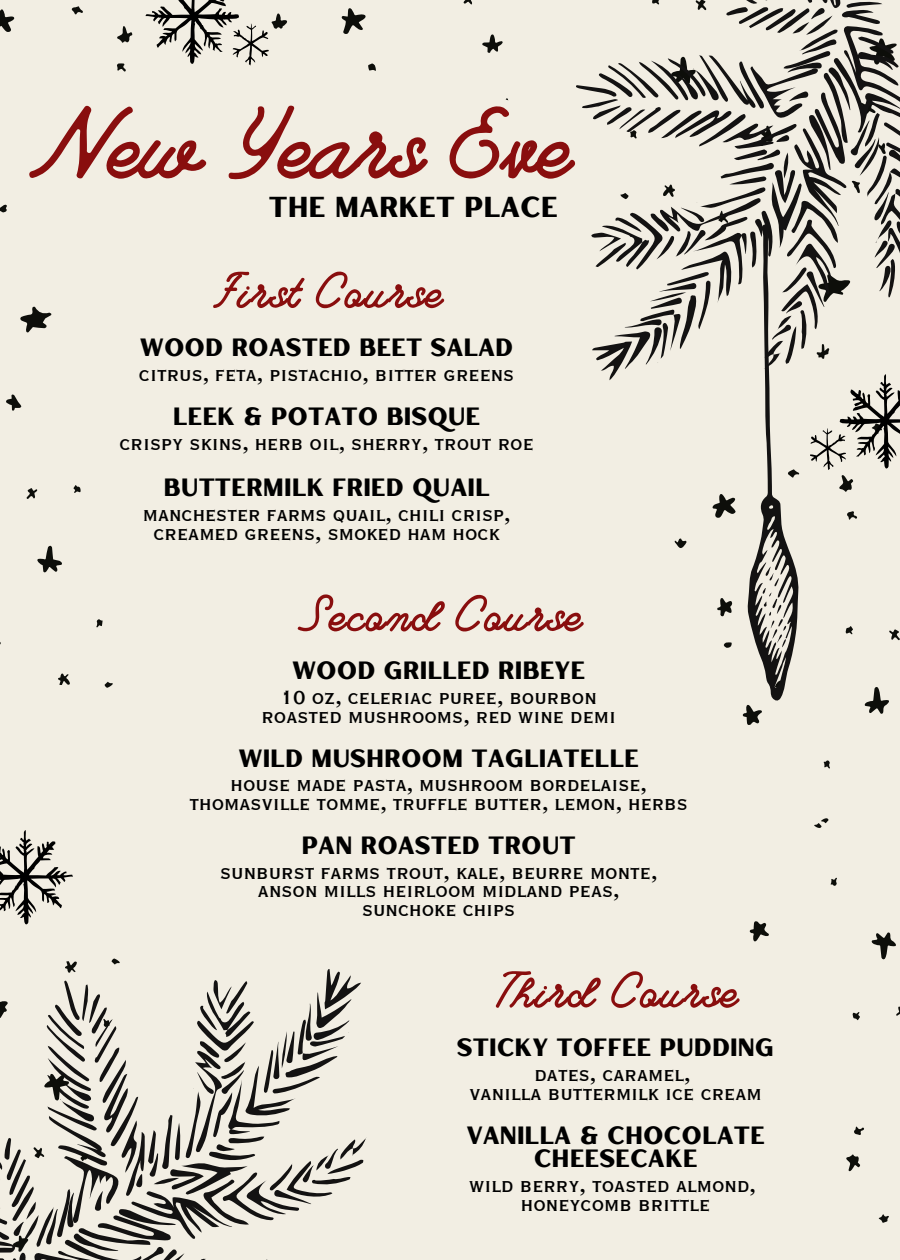
<style>
.page{position:relative;width:900px;height:1260px;background:#f2eee3}
.page>*{position:absolute;margin:0;border:0;box-sizing:border-box;transform-origin:0 0}
.t1{font:106.25px "Campground";color:#890e0e}
.t2{font:54px "Campground";letter-spacing:.03em;color:#890e0e}
.t3{font:28.75px "Hertical Sans";color:#000}
.t4{font:25px/18.8px "Copperplate Gothic LT Pro 30 BC";color:#000;text-align:center}
.t5{font:25px/22.5px "Hertical Sans";color:#000;text-align:center}
</style>
<div class="page">
<svg style="left:0;top:960px;width:367px;height:300px"></svg>
<svg style="left:0;top:830px;width:73px;height:94px"></svg>
<svg style="left:464px;top:0;width:8px;height:5px"></svg>
<svg style="left:72px;top:6px;width:11px;height:8px"></svg>
<svg style="left:342px;top:8px;width:24px;height:26px"></svg>
<svg style="left:0;top:9px;width:14px;height:23px"></svg>
<svg style="left:117px;top:26px;width:15px;height:17px"></svg>
<svg style="left:482px;top:34px;width:21px;height:19px"></svg>
<svg style="left:117px;top:63px;width:9px;height:9px"></svg>
<svg style="left:368px;top:63px;width:8px;height:8px"></svg>
<svg style="left:0;top:208px;width:7px;height:4px"></svg>
<svg style="left:20px;top:307px;width:31px;height:25px"></svg>
<svg style="left:6px;top:394px;width:15px;height:17px"></svg>
<svg style="left:73px;top:485px;width:8px;height:8px"></svg>
<svg style="left:26px;top:488px;width:11px;height:11px"></svg>
<svg style="left:713px;top:494px;width:23px;height:24px"></svg>
<svg style="left:847px;top:511px;width:10px;height:9px"></svg>
<svg style="left:675px;top:538px;width:12px;height:10px"></svg>
<svg style="left:37px;top:546px;width:25px;height:26px"></svg>
<svg style="left:717px;top:598px;width:15px;height:18px"></svg>
<svg style="left:96px;top:619px;width:7px;height:8px"></svg>
<svg style="left:845px;top:626px;width:8px;height:8px"></svg>
<svg style="left:889px;top:629px;width:10px;height:11px"></svg>
<svg style="left:724px;top:642px;width:8px;height:6px"></svg>
<svg style="left:58px;top:674px;width:12px;height:11px"></svg>
<svg style="left:105px;top:682px;width:8px;height:6px"></svg>
<svg style="left:865px;top:687px;width:24px;height:27px"></svg>
<svg style="left:824px;top:760px;width:6px;height:9px"></svg>
<svg style="left:743px;top:407px;width:56px;height:318px"></svg>
<svg style="left:576px;top:0;width:324px;height:407px"></svg>
<svg style="left:146px;top:0;width:141px;height:65px"></svg>
<svg style="left:810px;top:374px;width:90px;height:118px"></svg>
<svg style="left:11px;top:1236px;width:17px;height:16px"></svg>
<svg style="left:879px;top:1214px;width:10px;height:9px"></svg>
<svg style="left:846px;top:1155px;width:14px;height:16px"></svg>
<svg style="left:80px;top:1153px;width:8px;height:8px"></svg>
<svg style="left:33px;top:1147px;width:11px;height:11px"></svg>
<svg style="left:854px;top:1127px;width:10px;height:8px"></svg>
<svg style="left:44px;top:1074px;width:25px;height:27px"></svg>
<svg style="left:103px;top:1019px;width:7px;height:8px"></svg>
<svg style="left:852px;top:1012px;width:8px;height:8px"></svg>
<svg style="left:0;top:998px;width:8px;height:20px"></svg>
<svg style="left:896px;top:1006px;width:4px;height:10px"></svg>
<svg style="left:65px;top:960px;width:12px;height:13px"></svg>
<svg style="left:112px;top:958px;width:8px;height:7px"></svg>
<svg style="left:872px;top:932px;width:24px;height:28px"></svg>
<svg style="left:750px;top:921px;width:19px;height:21px"></svg>
<svg style="left:831px;top:878px;width:6px;height:8px"></svg>
<svg style="left:814px;top:818px;width:15px;height:10px"></svg>
<p class="t1" style="left:28px;top:72px;width:542px">New Years Eve</p>
<p class="t3" style="left:269px;top:187px;width:290px">THE MARKET PLACE</p>
<p class="t2" style="left:213px;top:254px;width:230px">First Course</p>
<p class="t5" style="left:140px;top:335px;width:375px">WOOD ROASTED BEET SALAD</p>
<p class="t4" style="left:139px;top:366px;width:377px">citrus, feta, pistachio, bitter greens</p>
<p class="t5" style="left:173px;top:405px;width:309px">LEEK &amp; POTATO BISQUE</p>
<p class="t4" style="left:120px;top:435px;width:416px">crispy skins, herb oil, sherry, trout roe</p>
<h2 class="t5" style="left:164px;top:475px;width:328px">BUTTERMILK FRIED QUAIL</h2>
<p class="t4" style="left:143px;top:506px;width:369px">manchester farms quail, chili crisp, creamed greens, smoked ham hock</p>
<p class="t2" style="left:297px;top:577px;width:285px">Second Course</p>
<h1 class="t5" style="left:292px;top:659px;width:295px">WOOD GRILLED RIBEYE</h1>
<h3 class="t4" style="left:261px;top:689px;width:356px">10 oz, celeriac puree, bourbon roasted mushrooms, red wine demi</h3>
<p class="t5" style="left:239px;top:747px;width:402px">WILD MUSHROOM TAGLIATELLE</p>
<h2 class="t4" style="left:190px;top:776px;width:500px">house made pasta, mushroom bordelaise, thomasville tomme, truffle butter, lemon, herbs</h2>
<p class="t5" style="left:302px;top:833px;width:276px">PAN ROASTED TROUT</p>
<p class="t4" style="left:220px;top:864px;width:439px">sunburst farms trout, kale, beurre monte, anson mills heirloom midland peas, sunchoke chips</p>
<p class="t2" style="left:495px;top:954px;width:243px">Third Course</p>
<p class="t5" style="left:457px;top:1035px;width:319px">STICKY TOFFEE PUDDING</p>
<p class="t4" style="left:534px;top:1066px;width:158px">dates, caramel,</p>
<p class="t4" style="left:470px;top:1084px;width:294px">vanilla buttermilk ice cream</p>
<p class="t5" style="left:466px;top:1123px;width:300px">VANILLA &amp; CHOCOLATE<br>CHEESECAKE</p>
<p class="t4" style="left:469px;top:1177px;width:288px">wild berry, toasted almond,</p>
<p class="t4" style="left:521px;top:1196px;width:191px">honeycomb brittle</p>
</div>
